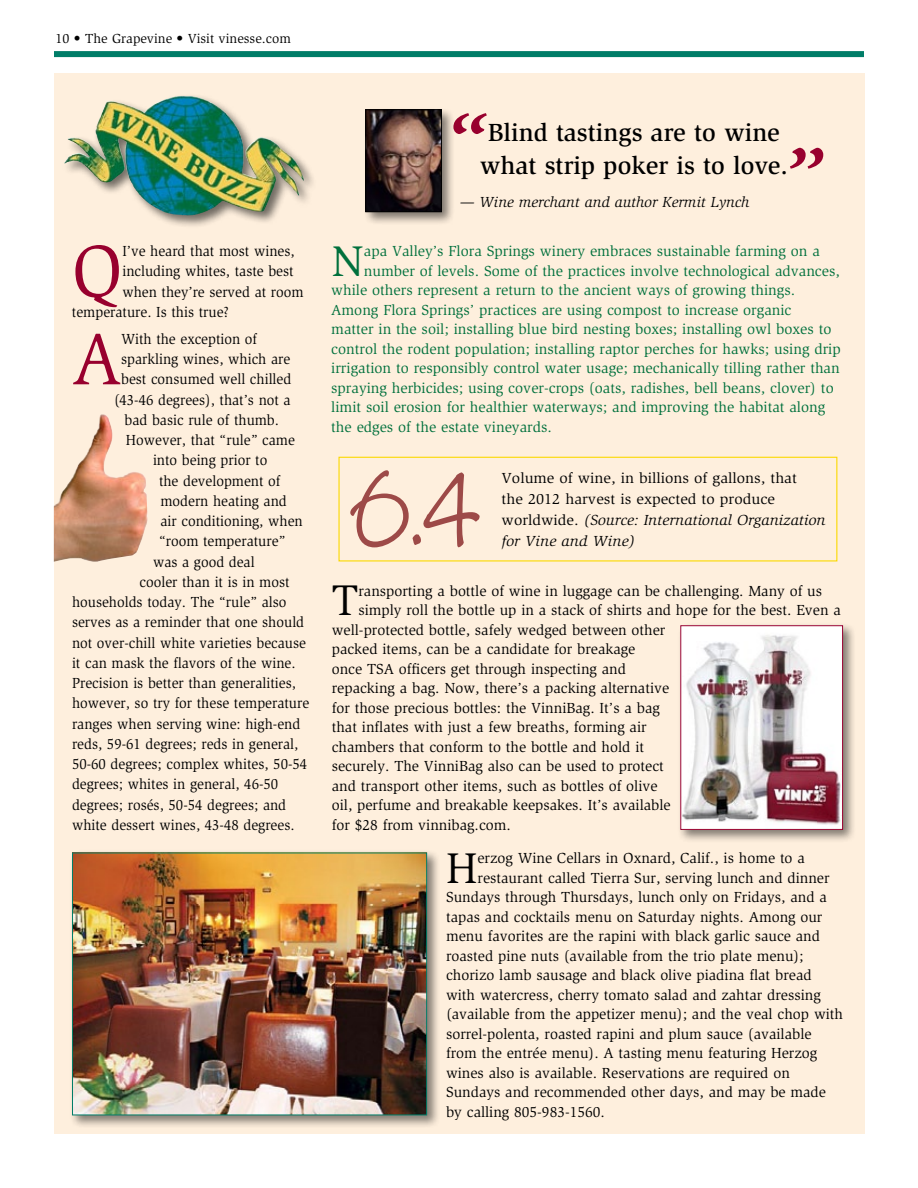
<style>
.page{position:relative;width:918px;height:1188px;background:#fff}
.page>*{position:absolute;margin:0;border:0;box-sizing:border-box;transform-origin:0 0}
.t1{font:104.7px "Zipty Do Std";color:#9d4a48;scale:.93 1}
.t2{font:italic 500 96px "Slimbach Std";color:#98002e}
.t3{font:75.45px "Slimbach Std";color:#98002e;scale:.95 1}
.t4{font:44.1px "Slimbach Std";color:#000}
.t5{font:44.1px "Slimbach Std";color:#00703c}
.t6{font:500 25.5px/33px "Slimbach Std";color:#000;text-align:center}
.t7{font:15px "Slimbach Std";color:#000}
.t8{font:15px "Slimbach Std";color:#000;scale:.95 1}
.t9{font:15px "Slimbach Std";color:#00703c}
.t10{font:15px/21px "Slimbach Std";color:#000;scale:1.04 1}
.t11{font:italic 15px "Slimbach Std";color:#000}
.t12{font:italic 15px "Slimbach Std";color:#000;scale:1.04 1}
.t13{font:13.5px "Slimbach Std";color:#000}
.s1{font-style:italic}
</style>
<div class="page">
<div style="left:54px;top:51px;width:810px;height:6px;background:#007d68"></div>
<div style="left:54px;top:74px;width:810px;height:1060px;background:#feefdd"></div>
<div style="left:63px;top:93px;width:254px;height:136px;background:#000;opacity:.55"></div>
<img style="left:95px;top:96px;width:88px;height:56px">
<div style="left:338px;top:457px;width:499px;height:104px;border:1px solid #fbd902"></div>
<div style="left:69px;top:850px;width:372px;height:279px;background:#000;opacity:.48"></div>
<img style="left:74px;top:854px;width:351px;height:259px">
<div style="left:72px;top:852px;width:355px;height:263px;border:1px solid #007d68"></div>
<div style="left:678px;top:622px;width:178px;height:221px;background:#000;opacity:.48"></div>
<img style="left:682px;top:627px;width:159px;height:201px">
<div style="left:680px;top:625px;width:163px;height:205px;border:1px solid #98002e"></div>
<div style="left:363px;top:107px;width:92px;height:119px;background:#000;opacity:.5"></div>
<img style="left:368px;top:112px;width:72px;height:98px">
<div style="left:366px;top:110px;width:76px;height:102px;border:1px solid #000"></div>
<img style="left:54px;top:414px;width:94px;height:148px">
<p class="t13" style="left:56px;top:31px;width:237px">10 • The Grapevine • Visit vinesse.com</p>
<h3 class="t3" style="left:72px;top:228px;width:55px">Q</h3>
<p class="t8" style="left:122px;top:242px;width:183px">I’ve heard that most wines,</p>
<p class="t8" style="left:122px;top:263px;width:182px">including whites, taste best</p>
<p class="t8" style="left:122px;top:283px;width:192px">when they’re served at room</p>
<p class="t8" style="left:72px;top:303px;width:167px">temperature. Is this true?</p>
<h3 class="t3" style="left:72px;top:316px;width:53px">A</h3>
<p class="t8" style="left:121px;top:330px;width:145px">With the exception of</p>
<p class="t8" style="left:121px;top:350px;width:180px">sparkling wines, which are</p>
<p class="t8" style="left:121px;top:371px;width:181px">best consumed well chilled</p>
<p class="t8" style="left:114px;top:391px;width:188px">(43-46 degrees), that’s not a</p>
<p class="t8" style="left:125px;top:411px;width:164px">bad basic rule of thumb.</p>
<p class="t8" style="left:126px;top:431px;width:179px">However, that “rule” came</p>
<p class="t8" style="left:153px;top:452px;width:122px">into being prior to</p>
<p class="t8" style="left:159px;top:472px;width:129px">the development of</p>
<p class="t8" style="left:160px;top:492px;width:135px">modern heating and</p>
<p class="t8" style="left:160px;top:512px;width:151px">air conditioning, when</p>
<p class="t8" style="left:159px;top:533px;width:135px">“room temperature”</p>
<p class="t8" style="left:153px;top:553px;width:109px">was a good deal</p>
<p class="t8" style="left:140px;top:573px;width:159px">cooler than it is in most</p>
<p class="t8" style="left:72px;top:593px;width:227px">households today. The “rule” also</p>
<p class="t8" style="left:72px;top:614px;width:246px">serves as a reminder that one should</p>
<p class="t8" style="left:72px;top:634px;width:248px">not over-chill white varieties because</p>
<p class="t8" style="left:72px;top:654px;width:237px">it can mask the flavors of the wine.</p>
<p class="t8" style="left:72px;top:674px;width:237px">Precision is better than generalities,</p>
<p class="t8" style="left:72px;top:695px;width:251px">however, so try for these temperature</p>
<p class="t8" style="left:72px;top:715px;width:242px">ranges when serving wine: high-end</p>
<p class="t8" style="left:72px;top:735px;width:240px">reds, 59-61 degrees; reds in general,</p>
<p class="t8" style="left:72px;top:755px;width:249px">50-60 degrees; complex whites, 50-54</p>
<p class="t8" style="left:72px;top:776px;width:219px">degrees; whites in general, 46-50</p>
<p class="t8" style="left:72px;top:796px;width:227px">degrees; rosés, 50-54 degrees; and</p>
<p class="t8" style="left:72px;top:816px;width:236px">white dessert wines, 43-48 degrees.</p>
<h2 class="t2" style="left:442px;top:91px;width:44px">“</h2>
<h3 class="t6" style="left:480px;top:116px;width:310px">Blind tastings are to wine what strip poker is to love.</h3>
<p class="t11" style="left:460px;top:193px;width:291px">— Wine merchant and author Kermit Lynch</p>
<h2 class="t2" style="left:780px;top:126px;width:44px">”</h2>
<h3 class="t5" style="left:331px;top:236px;width:34px">N</h3>
<p class="t9" style="left:364px;top:242px;width:458px">apa Valley’s Flora Springs winery embraces sustainable farming on a</p>
<p class="t9" style="left:364px;top:262px;width:478px">number of levels. Some of the practices involve technological advances,</p>
<p class="t9" style="left:331px;top:281px;width:465px">while others represent a return to the ancient ways of growing things.</p>
<p class="t9" style="left:331px;top:301px;width:462px">Among Flora Springs’ practices are using compost to increase organic</p>
<p class="t9" style="left:331px;top:320px;width:502px">matter in the soil; installing blue bird nesting boxes; installing owl boxes to</p>
<p class="t9" style="left:331px;top:340px;width:511px">control the rodent population; installing raptor perches for hawks; using drip</p>
<p class="t9" style="left:331px;top:359px;width:510px">irrigation to responsibly control water usage; mechanically tilling rather than</p>
<p class="t9" style="left:331px;top:379px;width:504px">spraying herbicides; using cover-crops (oats, radishes, bell beans, clover) to</p>
<p class="t9" style="left:331px;top:398px;width:496px">limit soil erosion for healthier waterways; and improving the habitat along</p>
<p class="t9" style="left:331px;top:418px;width:222px">the edges of the estate vineyards.</p>
<h1 class="t1" style="left:350px;top:448px;width:141px">6.4</h1>
<p class="t10" style="left:502px;top:468px;width:313px">Volume of wine, in billions of gallons, that<br>the 2012 harvest is expected to produce worldwide. <span class="s1">(Source: International Organization</span></p>
<p class="t12" style="left:502px;top:532px;width:130px">for Vine and Wine)</p>
<h3 class="t4" style="left:332px;top:576px;width:28px">T</h3>
<p class="t7" style="left:358px;top:582px;width:465px">ransporting a bottle of wine in luggage can be challenging. Many of us</p>
<p class="t7" style="left:358px;top:602px;width:484px">simply roll the bottle up in a stack of shirts and hope for the best. Even a</p>
<p class="t7" style="left:332px;top:621px;width:335px">well-protected bottle, safely wedged between other</p>
<p class="t7" style="left:332px;top:641px;width:305px">packed items, can be a candidate for breakage</p>
<p class="t7" style="left:332px;top:660px;width:296px">once TSA officers get through inspecting and</p>
<p class="t7" style="left:332px;top:680px;width:339px">repacking a bag. Now, there’s a packing alternative</p>
<p class="t7" style="left:332px;top:699px;width:330px">for those precious bottles: the VinniBag. It’s a bag</p>
<p class="t7" style="left:332px;top:719px;width:316px">that inflates with just a few breaths, forming air</p>
<p class="t7" style="left:332px;top:738px;width:314px">chambers that conform to the bottle and hold it</p>
<p class="t7" style="left:332px;top:758px;width:334px">securely. The VinniBag also can be used to protect</p>
<p class="t7" style="left:332px;top:777px;width:327px">and transport other items, such as bottles of olive</p>
<p class="t7" style="left:332px;top:797px;width:340px">oil, perfume and breakable keepsakes. It’s available</p>
<p class="t7" style="left:332px;top:816px;width:181px">for $28 from vinnibag.com.</p>
<h3 class="t4" style="left:446px;top:843px;width:33px">H</h3>
<p class="t7" style="left:478px;top:850px;width:329px">erzog Wine Cellars in Oxnard, Calif., is home to a</p>
<p class="t7" style="left:478px;top:869px;width:354px">restaurant called Tierra Sur, serving lunch and dinner</p>
<p class="t7" style="left:446px;top:889px;width:382px">Sundays through Thursdays, lunch only on Fridays, and a</p>
<p class="t7" style="left:446px;top:908px;width:378px">tapas and cocktails menu on Saturday nights. Among our</p>
<p class="t7" style="left:446px;top:928px;width:376px">menu favorites are the rapini with black garlic sauce and</p>
<p class="t7" style="left:446px;top:947px;width:359px">roasted pine nuts (available from the trio plate menu);</p>
<p class="t7" style="left:446px;top:967px;width:367px">chorizo lamb sausage and black olive piadina flat bread</p>
<p class="t7" style="left:446px;top:986px;width:376px">with watercress, cherry tomato salad and zahtar dressing</p>
<p class="t7" style="left:446px;top:1006px;width:399px">(available from the appetizer menu); and the veal chop with</p>
<p class="t7" style="left:446px;top:1025px;width:367px">sorrel-polenta, roasted rapini and plum sauce (available</p>
<p class="t7" style="left:446px;top:1045px;width:373px">from the entrée menu). A tasting menu featuring Herzog</p>
<p class="t7" style="left:446px;top:1064px;width:345px">wines also is available. Reservations are required on</p>
<p class="t7" style="left:446px;top:1084px;width:381px">Sundays and recommended other days, and may be made</p>
<p class="t7" style="left:446px;top:1103px;width:160px">by calling 805-983-1560.</p>
</div>
